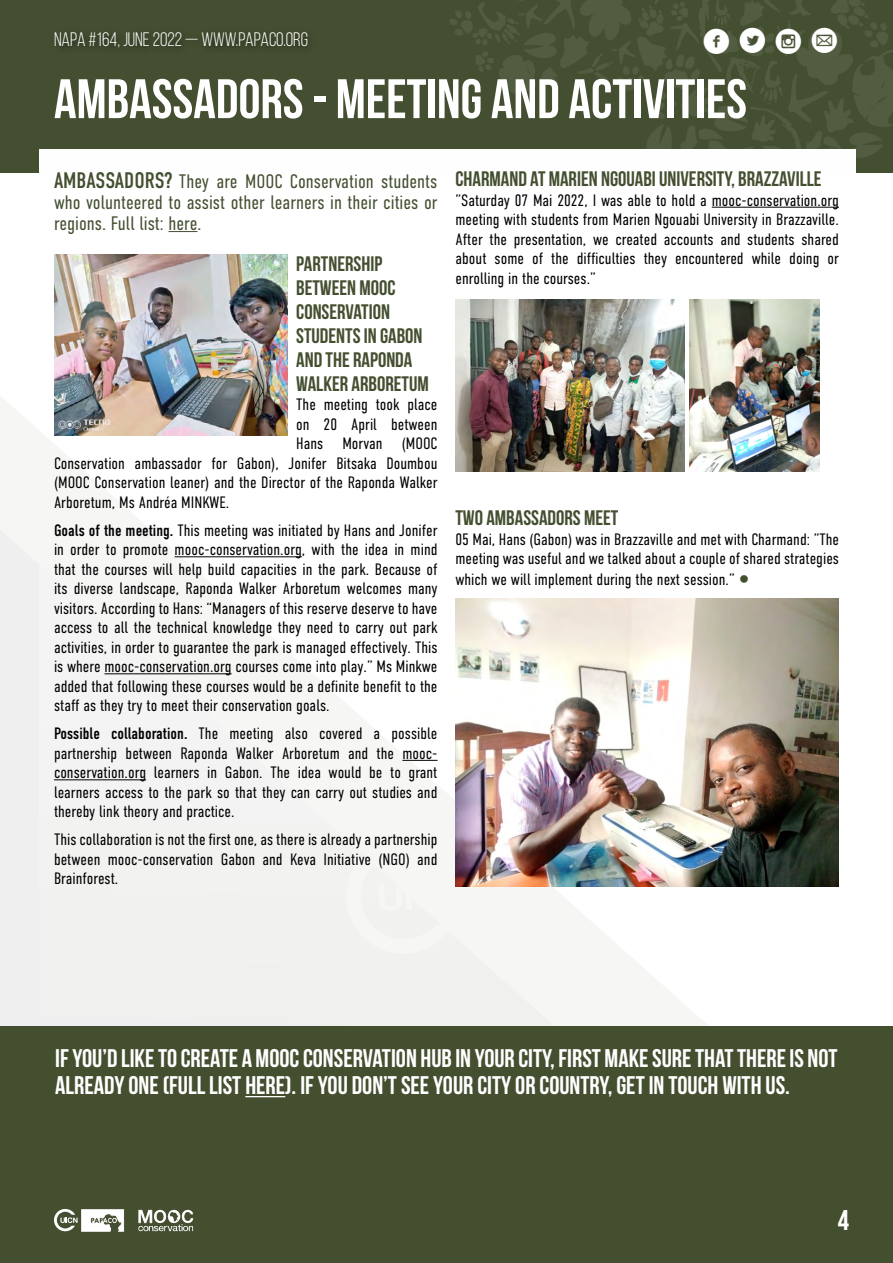
<style>
.page{position:relative;width:893px;height:1263px;background:#fff}
.page>*{position:absolute;margin:0;border:0;box-sizing:border-box;transform-origin:0 0}
.t1{font:700 55.5px "Bebas Neue";color:#fff}
.t2{font:36px "Socialico";color:#fff}
.t3{font:700 28.5px "Bebas Neue";color:#fff}
.t4{font:700 25.5px/27px "Bebas Neue";color:#fff}
.t5{font:700 21px/24px "Bebas Neue";color:#444f30}
.t6{font:300 19.5px/21px "DIN Condensed";color:#444f30;text-align:justify}
.t7{font:19.5px "Bebas Neue";color:#fff}
.t8{font:300 16.5px/19.5px "DIN Condensed";color:#000;text-align:justify}
.s1{font-family:"Socialico Plus Plus"}
.s2{font-weight:400;font-size:22.5px}
.s3{font-weight:400}
.s4{font-family:"Helvetica Neue";font-size:18px;color:#444f30}
</style>
<div class="page">
<div style="left:0;top:0;width:893px;height:172px;background:#444f31"></div>
<div style="left:49px;top:26px;width:268px;height:30px;background:#404a2e"></div>
<div style="left:39px;top:149px;width:817px;height:969px;background:#fff"></div>
<img style="left:450px;top:0;width:443px;height:395px">
<svg style="left:0;top:395px;width:825px;height:631px;fill:#f6f6f5"></svg>
<div style="left:0;top:1158px;width:893px;height:105px;background:#444f30"></div>
<img style="left:81px;top:1209px;width:44px;height:23px">
<svg style="left:54px;top:1209px;width:24px;height:22px"></svg>
<img style="left:138px;top:1209px;width:55px;height:23px">
<svg style="left:169px;top:231px;width:28px;height:1px"></svg>
<hr style="left:175px;top:556px;width:127px;height:1px;background:#000">
<hr style="left:104px;top:673px;width:128px;height:1px;background:#000">
<hr style="left:402px;top:760px;width:35px;height:1px;background:#000">
<hr style="left:54px;top:779px;width:92px;height:1px;background:#000">
<hr style="left:712px;top:207px;width:127px;height:1px;background:#000">
<img style="left:455px;top:300px;width:229px;height:172px">
<img style="left:690px;top:300px;width:129px;height:172px">
<img style="left:455px;top:599px;width:384px;height:287px">
<img style="left:54px;top:254px;width:234px;height:181px">
<div style="left:0;top:1026px;width:893px;height:183px;background:#444f30"></div>
<hr style="left:245px;top:1096px;width:40px;height:1px;background:#fff">
<p class="t7" style="left:54px;top:29px;width:256px">NAPA #164, JUNE 2022 — WWW.PAPACO.ORG</p>
<h2 class="t2" style="left:702px;top:20px;width:138px">fl<span class="s1">im</span></h2>
<h1 class="t1" style="left:54px;top:68px;width:694px">AMBASSADORS - MEETING AND ACTIVITIES</h1>
<p class="t6" style="left:54px;top:170px;width:385px"><span class="s2">AMBASSADORS?</span> They are MOOC Conservation students who volunteered to assist other learners in their cities or regions. Full list: here.</p>
<p class="t5" style="left:296px;top:251px;width:134px">PARTNERSHIP<br>BETWEEN MOOC<br>CONSERVATION<br>STUDENTS IN GABON<br>AND THE RAPONDA<br>WALKER ARBORETUM</p>
<p class="t8" style="left:296px;top:395px;width:143px">The meeting took place</p>
<p class="t8" style="left:296px;top:414px;width:143px">on 20 April between</p>
<p class="t8" style="left:296px;top:434px;width:143px">Hans Morvan (MOOC</p>
<p class="t8" style="left:54px;top:453px;width:385px">Conservation ambassador for Gabon), Jonifer Bitsaka Doumbou</p>
<p class="t8" style="left:54px;top:473px;width:385px">(MOOC Conservation leaner) and the Director of the Raponda Walker</p>
<p class="t8" style="left:54px;top:492px;width:177px">Arboretum, Ms Andréa MINKWE.</p>
<p class="t8" style="left:54px;top:520px;width:385px"><span class="s3">Goals of the meeting.</span> This meeting was initiated by Hans and Jonifer in order to promote mooc-conservation.org, with the idea in mind that the courses will help build capacities in the park. Because of its diverse landscape, Raponda Walker Arboretum welcomes many visitors. According to Hans: “Managers of this reserve deserve to have access to all the technical knowledge they need to carry out park activities, in order to guarantee the park is managed effectively. This is where mooc-conservation.org courses come into play.” Ms Minkwe added that following these courses would be a definite benefit to the staff as they try to meet their conservation goals.</p>
<p class="t8" style="left:54px;top:724px;width:385px"><span class="s3">Possible collaboration.</span> The meeting also covered a possible partnership between Raponda Walker Arboretum and the mooc&shy;conservation.org learners in Gabon. The idea would be to grant learners access to the park so that they can carry out studies and thereby link theory and practice.</p>
<p class="t8" style="left:54px;top:830px;width:385px">This collaboration is not the first one, as there is already a partnership between mooc-conservation Gabon and Keva Initiative (NGO) and Brainforest.</p>
<p class="t5" style="left:455px;top:167px;width:368px">CHARMAND AT MARIEN NGOUABI UNIVERSITY, BRAZZAVILLE</p>
<p class="t8" style="left:455px;top:190px;width:385px">”Saturday 07 Mai 2022, I was able to hold a mooc-conservation.org meeting with students from Marien Ngouabi University in Brazzaville.<br>After the presentation, we created accounts and students shared about some of the difficulties they encountered while doing or enrolling in the courses.”</p>
<p class="t5" style="left:455px;top:506px;width:164px">TWO AMBASSADORS MEET</p>
<p class="t8" style="left:455px;top:529px;width:385px">05 Mai, Hans (Gabon) was in Brazzaville and met with Charmand: ”The meeting was useful and we talked about a couple of shared strategies</p>
<p class="t8" style="left:455px;top:570px;width:296px">which we will implement during the next session.” <span class="s4">●</span></p>
<h3 class="t4" style="left:55px;top:1044px;width:784px">IF YOU’D LIKE TO CREATE A MOOC CONSERVATION HUB IN YOUR CITY, FIRST MAKE SURE THAT THERE IS NOT<br>ALREADY ONE (FULL LIST HERE). IF YOU DON’T SEE YOUR CITY OR COUNTRY, GET IN TOUCH WITH US.</h3>
<h3 class="t3" style="left:838px;top:1205px;width:13px">4</h3>
</div>
